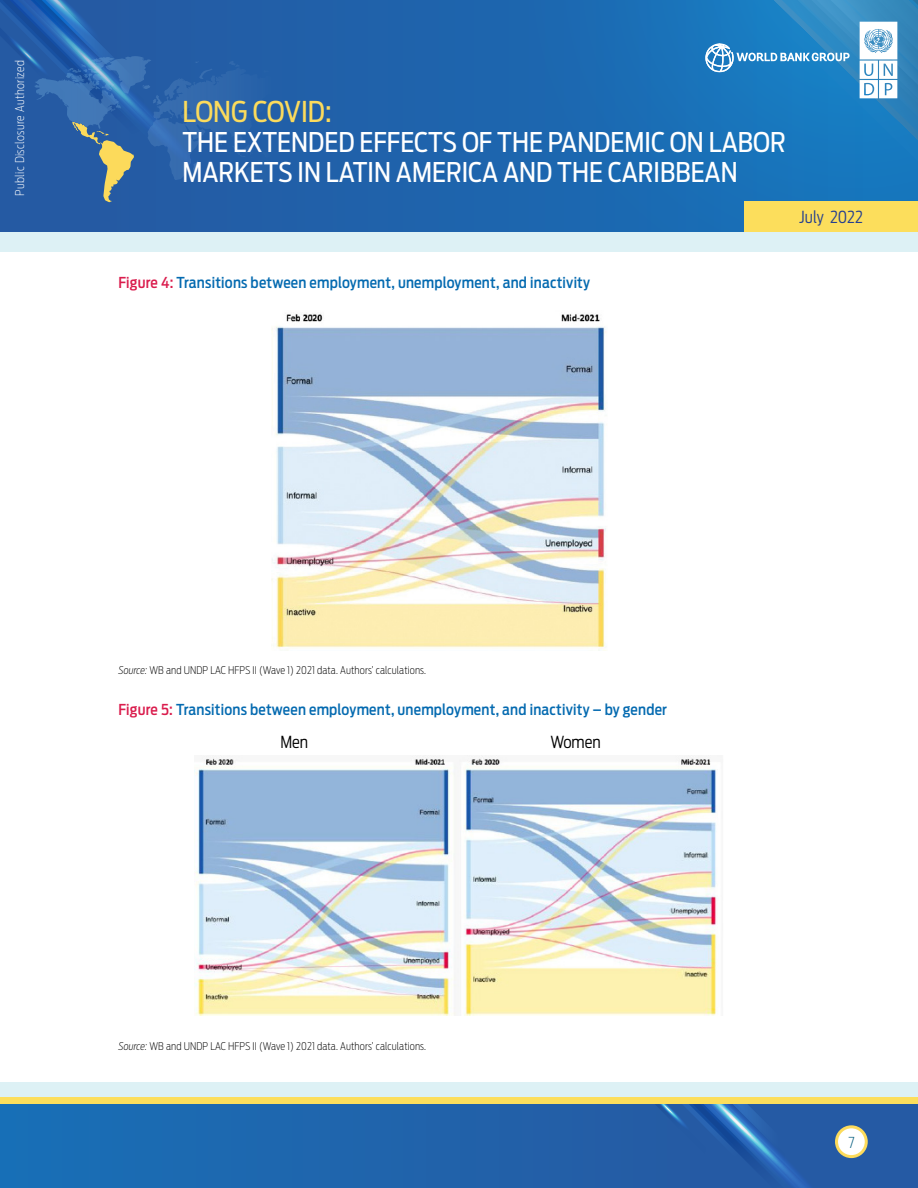
<style>
.page{position:relative;width:918px;height:1188px;background:#fff}
.page>*{position:absolute;margin:0;border:0;box-sizing:border-box;transform-origin:0 0}
.t1{font:28.5px "Antenna Cond";color:#fcdb5c}
.t2{font:27px/30px "Antenna Cond";color:#fff}
.t3{font:300 16.5px "Antenna Cond";color:#25408f}
.t4{font:300 16.5px "Antenna Cond";color:#000}
.t5{font:500 15px "Antenna Cond";letter-spacing:.015em;color:#046ab0}
.t6{font:200 15px "Antenna Cond";color:#005a7c}
.t7{font:200 12px "Antenna Cond";letter-spacing:.03em;color:#fff}
.t8{font:200 10.5px "Antenna Cond";letter-spacing:.01em;color:#000}
.s1{color:#da1c4d}
.s2{font-style:italic}
</style>
<div class="page">
<div style="left:0;top:1104px;width:918px;height:84px;background:linear-gradient(to bottom,#1e66ae,#1e66ae)"></div>
<div style="left:0;top:0;width:918px;height:233px;background:#2062ab"></div>
<svg style="left:0;top:202px;width:286px;height:31px"></svg>
<svg style="left:507px;top:0;width:237px;height:233px"></svg>
<svg style="left:0;top:0;width:254px;height:202px"></svg>
<div style="left:683px;top:0;width:235px;height:202px;background:#1a72b9"></div>
<div style="left:744px;top:201px;width:174px;height:32px;background:#fcde5c"></div>
<svg style="left:520px;top:1104px;width:350px;height:84px;background:#2c63a8"></svg>
<div style="left:0;top:1097px;width:918px;height:7px;background:#fcde5c"></div>
<svg style="left:702px;top:0;width:216px;height:199px;background:#2d85c3"></svg>
<div style="left:0;top:233px;width:918px;height:864px;background:#ddf1f5"></div>
<div style="left:0;top:253px;width:918px;height:829px;background:#fff"></div>
<img style="left:271px;top:314px;width:336px;height:337px">
<img style="left:194px;top:755px;width:523px;height:260px">
<p class="t7" style="left:13px;top:196px;width:137px;rotate:-90deg">Public Disclosure Authorized</p>
<h1 class="t1" style="left:182px;top:95px;width:151px">LONG COVID:</h1>
<h2 class="t2" style="left:182px;top:127px;width:605px">THE EXTENDED EFFECTS OF THE PANDEMIC ON LABOR<br>MARKETS IN LATIN AMERICA AND THE CARIBBEAN</h2>
<p class="t3" style="left:799px;top:207px;width:65px">July 2022</p>
<p class="t5" style="left:118px;top:274px;width:473px"><span class="s1">Figure 4:</span> Transitions between employment, unemployment, and inactivity</p>
<p class="t8" style="left:118px;top:664px;width:309px"><span class="s2">Source:</span> WB and UNDP LAC HFPS II (Wave 1) 2021 data. Authors’ calculations.</p>
<p class="t5" style="left:118px;top:701px;width:550px"><span class="s1">Figure 5:</span> Transitions between employment, unemployment, and inactivity – by gender</p>
<p class="t4" style="left:280px;top:732px;width:29px">Men</p>
<p class="t4" style="left:550px;top:732px;width:52px">Women</p>
<p class="t8" style="left:118px;top:1040px;width:309px"><span class="s2">Source:</span> WB and UNDP LAC HFPS II (Wave 1) 2021 data. Authors’ calculations.</p>
<p class="t6" style="left:848px;top:1134px;width:7px">7</p>
</div>
